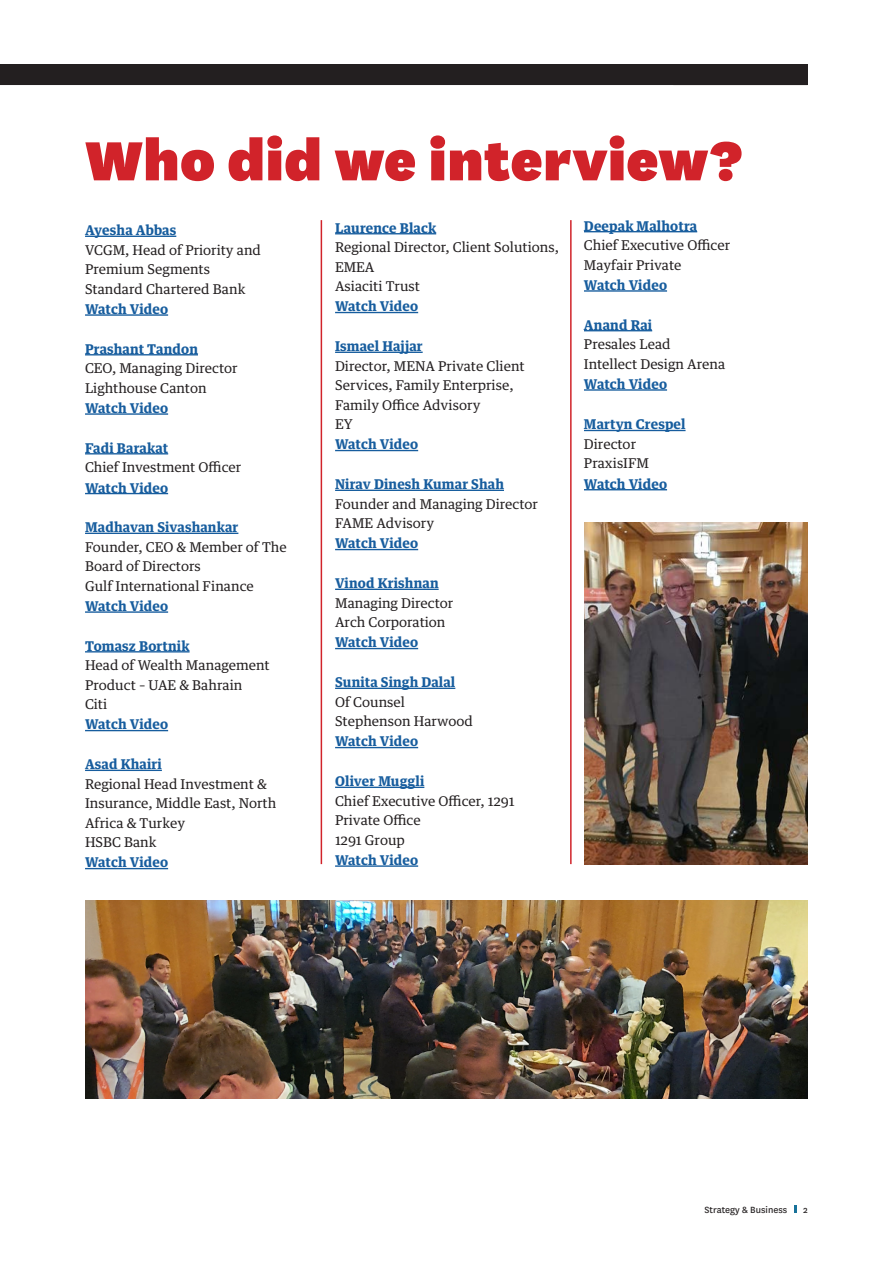
<style>
.page{position:relative;width:893px;height:1263px;background:#fff}
.page>*{position:absolute;margin:0;border:0;box-sizing:border-box;transform-origin:0 0}
.t1{font:900 64.5px "National";color:#d1232a}
.t2{font:13.5px/19.5px "Guardian Text Egyp";color:#231f20}
.t3{font:700 13.5px "Guardian Text Egyp";letter-spacing:.01em;color:#175d9e}
.t4{font:10.5px "National";color:#231f20}
</style>
<div class="page">
<hr style="left:85px;top:236px;width:91px;height:1px;background:#175d9e">
<hr style="left:85px;top:314px;width:83px;height:2px;background:#175d9e">
<hr style="left:85px;top:354px;width:113px;height:1px;background:#175d9e">
<hr style="left:85px;top:413px;width:83px;height:2px;background:#175d9e">
<hr style="left:85px;top:453px;width:83px;height:1px;background:#175d9e">
<hr style="left:85px;top:493px;width:83px;height:1px;background:#175d9e">
<hr style="left:85px;top:533px;width:153px;height:1px;background:#175d9e">
<hr style="left:85px;top:611px;width:83px;height:2px;background:#175d9e">
<hr style="left:85px;top:651px;width:105px;height:1px;background:#175d9e">
<hr style="left:85px;top:730px;width:83px;height:1px;background:#175d9e">
<hr style="left:85px;top:770px;width:77px;height:1px;background:#175d9e">
<hr style="left:85px;top:868px;width:83px;height:1px;background:#175d9e">
<hr style="left:335px;top:233px;width:101px;height:1px;background:#175d9e">
<hr style="left:335px;top:312px;width:83px;height:1px;background:#175d9e">
<hr style="left:335px;top:352px;width:88px;height:1px;background:#175d9e">
<hr style="left:335px;top:450px;width:83px;height:1px;background:#175d9e">
<hr style="left:335px;top:490px;width:169px;height:1px;background:#175d9e">
<hr style="left:335px;top:549px;width:83px;height:1px;background:#175d9e">
<hr style="left:335px;top:589px;width:104px;height:1px;background:#175d9e">
<hr style="left:335px;top:648px;width:83px;height:1px;background:#175d9e">
<hr style="left:335px;top:688px;width:120px;height:1px;background:#175d9e">
<hr style="left:335px;top:747px;width:83px;height:1px;background:#175d9e">
<hr style="left:335px;top:787px;width:89px;height:1px;background:#175d9e">
<hr style="left:335px;top:865px;width:83px;height:2px;background:#175d9e">
<hr style="left:321px;top:220px;width:1px;height:644px;background:#d1232a">
<hr style="left:570px;top:220px;width:2px;height:644px;background:#d1232a">
<img style="left:85px;top:900px;width:723px;height:198px">
<img style="left:585px;top:522px;width:223px;height:342px">
<hr style="left:584px;top:231px;width:113px;height:1px;background:#175d9e">
<hr style="left:584px;top:290px;width:83px;height:2px;background:#175d9e">
<hr style="left:584px;top:330px;width:68px;height:1px;background:#175d9e">
<hr style="left:584px;top:389px;width:83px;height:2px;background:#175d9e">
<hr style="left:584px;top:430px;width:102px;height:1px;background:#175d9e">
<hr style="left:584px;top:489px;width:83px;height:1px;background:#175d9e">
<svg style="left:794px;top:1205px;width:2px;height:8px"></svg>
<div style="left:0;top:65px;width:808px;height:20px;background:#231f20"></div>
<p class="t1" style="left:85px;top:116px;width:659px">Who did we interview?</p>
<p class="t3" style="left:584px;top:215px;width:115px">Deepak Malhotra</p>
<p class="t2" style="left:584px;top:234px;width:148px">Chief Executive Officer</p>
<p class="t2" style="left:584px;top:254px;width:99px">Mayfair Private</p>
<p class="t3" style="left:584px;top:274px;width:85px">Watch Video</p>
<p class="t3" style="left:584px;top:314px;width:70px">Anand Rai</p>
<p class="t2" style="left:584px;top:333px;width:88px">Presales Lead</p>
<p class="t2" style="left:584px;top:353px;width:143px">Intellect Design Arena</p>
<p class="t3" style="left:584px;top:373px;width:85px">Watch Video</p>
<p class="t3" style="left:584px;top:413px;width:103px">Martyn Crespel</p>
<p class="t2" style="left:584px;top:433px;width:54px">Director</p>
<p class="t2" style="left:584px;top:452px;width:67px">PraxisIFM</p>
<p class="t3" style="left:584px;top:473px;width:85px">Watch Video</p>
<p class="t3" style="left:335px;top:217px;width:103px">Laurence Black</p>
<p class="t2" style="left:335px;top:236px;width:225px">Regional Director, Client Solutions,<br>EMEA</p>
<p class="t2" style="left:335px;top:275px;width:86px">Asiaciti Trust</p>
<p class="t3" style="left:335px;top:295px;width:85px">Watch Video</p>
<p class="t3" style="left:335px;top:335px;width:89px">Ismael Hajjar</p>
<p class="t2" style="left:335px;top:355px;width:191px">Director, MENA Private Client<br>Services, Family Enterprise,<br>Family Office Advisory</p>
<p class="t2" style="left:335px;top:413px;width:19px">EY</p>
<p class="t3" style="left:335px;top:433px;width:85px">Watch Video</p>
<p class="t3" style="left:335px;top:473px;width:170px">Nirav Dinesh Kumar Shah</p>
<p class="t2" style="left:335px;top:493px;width:204px">Founder and Managing Director</p>
<p class="t2" style="left:335px;top:512px;width:101px">FAME Advisory</p>
<p class="t3" style="left:335px;top:532px;width:85px">Watch Video</p>
<p class="t3" style="left:335px;top:572px;width:105px">Vinod Krishnan</p>
<p class="t2" style="left:335px;top:592px;width:120px">Managing Director</p>
<p class="t2" style="left:335px;top:611px;width:112px">Arch Corporation</p>
<p class="t3" style="left:335px;top:631px;width:85px">Watch Video</p>
<p class="t3" style="left:335px;top:671px;width:122px">Sunita Singh Dalal</p>
<p class="t2" style="left:335px;top:691px;width:71px">Of Counsel</p>
<p class="t2" style="left:335px;top:710px;width:139px">Stephenson Harwood</p>
<p class="t3" style="left:335px;top:730px;width:85px">Watch Video</p>
<p class="t3" style="left:335px;top:770px;width:91px">Oliver Muggli</p>
<p class="t2" style="left:335px;top:790px;width:181px">Chief Executive Officer, 1291<br>Private Office</p>
<p class="t2" style="left:335px;top:829px;width:71px">1291 Group</p>
<p class="t3" style="left:335px;top:849px;width:85px">Watch Video</p>
<p class="t3" style="left:85px;top:219px;width:93px">Ayesha Abbas</p>
<p class="t2" style="left:85px;top:239px;width:178px">VCGM, Head of Priority and<br>Premium Segments</p>
<p class="t2" style="left:85px;top:278px;width:162px">Standard Chartered Bank</p>
<p class="t3" style="left:85px;top:298px;width:85px">Watch Video</p>
<p class="t3" style="left:85px;top:338px;width:114px">Prashant Tandon</p>
<p class="t2" style="left:85px;top:357px;width:154px">CEO, Managing Director</p>
<p class="t2" style="left:85px;top:377px;width:123px">Lighthouse Canton</p>
<p class="t3" style="left:85px;top:397px;width:85px">Watch Video</p>
<p class="t3" style="left:85px;top:437px;width:85px">Fadi Barakat</p>
<p class="t2" style="left:85px;top:456px;width:158px">Chief Investment Officer</p>
<p class="t3" style="left:85px;top:476px;width:85px">Watch Video</p>
<p class="t3" style="left:85px;top:516px;width:155px">Madhavan Sivashankar</p>
<p class="t2" style="left:85px;top:536px;width:203px">Founder, CEO &amp; Member of The<br>Board of Directors</p>
<p class="t2" style="left:85px;top:575px;width:170px">Gulf International Finance</p>
<p class="t3" style="left:85px;top:595px;width:85px">Watch Video</p>
<p class="t3" style="left:85px;top:635px;width:106px">Tomasz Bortnik</p>
<p class="t2" style="left:85px;top:654px;width:186px">Head of Wealth Management<br>Product – UAE &amp; Bahrain</p>
<p class="t2" style="left:85px;top:693px;width:24px">Citi</p>
<p class="t3" style="left:85px;top:713px;width:85px">Watch Video</p>
<p class="t3" style="left:85px;top:753px;width:78px">Asad Khairi</p>
<p class="t2" style="left:85px;top:773px;width:193px">Regional Head Investment &amp;<br>Insurance, Middle East, North<br>Africa &amp; Turkey</p>
<p class="t2" style="left:85px;top:831px;width:73px">HSBC Bank</p>
<p class="t3" style="left:85px;top:851px;width:85px">Watch Video</p>
<p class="t4" style="left:704px;top:1202px;width:84px">Strategy &amp; Business</p>
<p class="t4" style="left:803px;top:1202px;width:6px">2</p>
</div>
